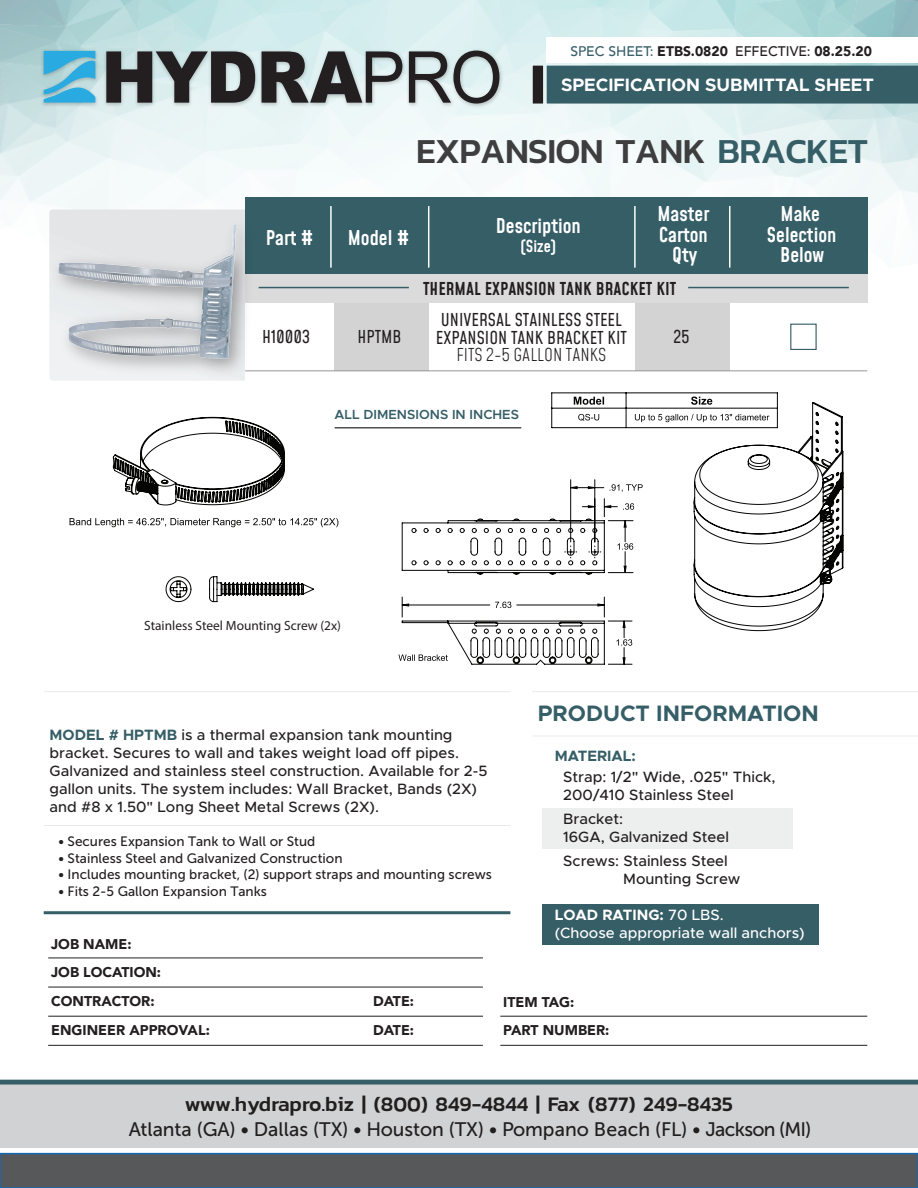
<style>
.page{position:relative;width:918px;height:1188px;background:#fff}
.page>*{position:absolute;margin:0;border:0;box-sizing:border-box;transform-origin:0 0}
.t1{font:500 35.7px "Kanit";letter-spacing:-.02em;color:#3e3e3f}
.t2{font:700 22.5px "Metropolis";color:#365e67}
.t3{font:500 21px "Kanit";color:#211e1e}
.t4{font:500 19.95px/20.2px "Mohave";color:#fff;text-align:center}
.t5{font:19.5px "Museo Sans 500";color:#211e1e}
.t6{font:700 18px "Metropolis";color:#fff}
.t7{font:17.4px/17.9px "Mohave";color:#231f20}
.t8{font:500 17.4px "Mohave";color:#231f20}
.t9{font:300 17.4px "Mohave";color:#231f20}
.t10{font:500 16.2px "Mohave";color:#fff}
.t11{font:500 15px/18px "Metropolis";color:#231f20}
.t12{font:500 15px/18px "Metropolis";color:#fff}
.t13{font:700 15px "Metropolis";color:#365e67}
.t14{font:900 14.1px/28.8px "Avenir";color:#231f20}
.t15{font:900 13.95px "Avenir";color:#231f20}
.t16{font:13.65px "Museo Sans 500";color:#231f20}
.t17{font:13.35px "Myriad Pro";color:#231f20}
.t18{font:600 13.2px "Metropolis";color:#365e67}
.s1{font-weight:500;color:#365e67}
.s2{font-weight:500}
.s3{color:#365e67}
.s4{font-weight:700;color:#365e67}
.s5{font-weight:700}
</style>
<div class="page">
<div style="left:543px;top:808px;width:250px;height:40px;background:#edeeee"></div>
<div style="left:543px;top:904px;width:276px;height:41px;background:#365e67"></div>
<img style="left:0;top:0;width:918px;height:371px">
<div style="left:0;top:1084px;width:918px;height:64px;background:#d1d2d4"></div>
<div style="left:0;top:1154px;width:918px;height:34px;background:#57585a"></div>
<div style="left:0;top:1153px;width:918px;height:35px;border:2px solid #1468b2"></div>
<div style="left:0;top:1080px;width:918px;height:4px;border:1px solid #365e67"></div>
<div style="left:547px;top:37px;width:371px;height:26px;background:#fff"></div>
<img style="left:38px;top:46px;width:467px;height:64px">
<svg style="left:44px;top:51px;width:51px;height:52px;background:#5ab8db"></svg>
<svg style="left:106px;top:51px;width:149px;height:52px;background:#6b7071"></svg>
<svg style="left:262px;top:51px;width:140px;height:52px;background:#767b7c"></svg>
<svg style="left:409px;top:51px;width:90px;height:53px;background:#979fa0"></svg>
<div style="left:547px;top:66px;width:371px;height:38px;background:#365e67"></div>
<div style="left:533px;top:66px;width:10px;height:38px;background:#231f20"></div>
<hr style="left:500px;top:1016px;width:367px;height:1px;background:#231f20">
<hr style="left:500px;top:1045px;width:367px;height:1px;background:#231f20">
<hr style="left:48px;top:958px;width:435px;height:1px;background:#231f20">
<hr style="left:48px;top:987px;width:435px;height:1px;background:#231f20">
<hr style="left:48px;top:1016px;width:435px;height:1px;background:#231f20">
<hr style="left:48px;top:1045px;width:435px;height:1px;background:#231f20">
<hr style="left:44px;top:911px;width:466px;height:3px;background:#365e67">
<hr style="left:44px;top:825px;width:466px;height:1px;background:#939598">
<hr style="left:44px;top:691px;width:466px;height:1px;background:#939598">
<hr style="left:532px;top:691px;width:386px;height:1px;background:#939598">
<div style="left:245px;top:274px;width:77px;height:107px;background:#fff"></div>
<div style="left:334px;top:303px;width:95px;height:68px;background:#d3d3d3"></div>
<div style="left:635px;top:303px;width:95px;height:68px;background:#d3d3d3"></div>
<hr style="left:245px;top:370px;width:622px;height:1px;background:#939598">
<div style="left:245px;top:274px;width:622px;height:29px;background:#dcdbdb"></div>
<div style="left:245px;top:198px;width:622px;height:76px;background:#365e67"></div>
<hr style="left:330px;top:206px;width:2px;height:62px;background:#fff">
<hr style="left:428px;top:206px;width:1px;height:62px;background:#fff">
<hr style="left:634px;top:206px;width:2px;height:62px;background:#fff">
<hr style="left:729px;top:206px;width:1px;height:62px;background:#fff">
<img style="left:44px;top:210px;width:216px;height:171px">
<img style="left:59px;top:224px;width:176px;height:134px">
<hr style="left:259px;top:287px;width:150px;height:1px;background:#365e67">
<hr style="left:688px;top:287px;width:161px;height:1px;background:#365e67">
<div style="left:790px;top:324px;width:27px;height:26px;background:#fff;border:1px solid #365e67"></div>
<svg style="left:70px;top:518px;width:268px;height:9px"></svg>
<hr style="left:335px;top:427px;width:186px;height:1px;background:#050504">
<hr style="left:552px;top:392px;width:74px;height:1px;background:#050504">
<hr style="left:626px;top:392px;width:151px;height:1px;background:#050504">
<svg style="left:209px;top:576px;width:105px;height:27px"></svg>
<svg style="left:165px;top:576px;width:27px;height:26px"></svg>
<svg style="left:113px;top:417px;width:172px;height:89px"></svg>
<svg style="left:398px;top:393px;width:446px;height:272px"></svg>
<hr style="left:532px;top:736px;width:386px;height:1px;background:#939598">
<p class="t15" style="left:570px;top:39px;width:303px"><span class="s1">SPEC SHEET:</span> ETBS.0820 <span class="s2">EFFECTIVE:</span> 08.25.20</p>
<p class="t6" style="left:561px;top:73px;width:314px">SPECIFICATION SUBMITTAL SHEET</p>
<h1 class="t1" style="left:416px;top:124px;width:453px">EXPANSION TANK <span class="s3">BRACKET</span></h1>
<h3 class="t4" style="left:266px;top:229px;width:49px">Part #</h3>
<h3 class="t4" style="left:348px;top:229px;width:63px">Model #</h3>
<h3 class="t4" style="left:496px;top:217px;width:86px">Description</h3>
<p class="t10" style="left:521px;top:236px;width:37px">(Size)</p>
<h3 class="t4" style="left:657px;top:205px;width:53px">Master<br>Carton<br>Qty</h3>
<h3 class="t4" style="left:767px;top:205px;width:71px">Make<br>Selection<br>Below</h3>
<p class="t8" style="left:423px;top:278px;width:255px">THERMAL EXPANSION TANK BRACKET KIT</p>
<p class="t7" style="left:436px;top:312px;width:193px">UNIVERSAL STAINLESS STEEL<br>EXPANSION TANK BRACKET KIT</p>
<p class="t9" style="left:456px;top:344px;width:152px">FITS 2-5 GALLON TANKS</p>
<p class="t7" style="left:262px;top:329px;width:50px">H10003</p>
<p class="t7" style="left:358px;top:329px;width:45px">HPTMB</p>
<p class="t7" style="left:673px;top:329px;width:18px">25</p>
<p class="t18" style="left:335px;top:406px;width:186px">ALL DIMENSIONS IN INCHES</p>
<p class="t17" style="left:144px;top:618px;width:198px">Stainless Steel Mounting Screw (2x)</p>
<p class="t11" style="left:50px;top:726px;width:439px"><span class="s4">MODEL # HPTMB</span> is a thermal expansion tank mounting bracket. Secures to wall and takes weight load off pipes.<br>Galvanized and stainless steel construction. Available for 2-5 gallon units. The system includes: Wall Bracket, Bands (2X) and #8 x 1.50" Long Sheet Metal Screws (2X).</p>
<p class="t16" style="left:59px;top:834px;width:258px">• Secures Expansion Tank to Wall or Stud</p>
<p class="t16" style="left:59px;top:850px;width:286px">• Stainless Steel and Galvanized Construction</p>
<p class="t16" style="left:59px;top:867px;width:435px">• Includes mounting bracket, (2) support straps and mounting screws</p>
<p class="t16" style="left:59px;top:884px;width:210px">• Fits 2-5 Gallon Expansion Tanks</p>
<p class="t14" style="left:51px;top:929px;width:160px">JOB NAME:<br>JOB LOCATION:<br>CONTRACTOR:<br>ENGINEER APPROVAL:</p>
<p class="t14" style="left:373px;top:987px;width:43px">DATE:<br>DATE:</p>
<h2 class="t2" style="left:538px;top:699px;width:282px">PRODUCT INFORMATION</h2>
<p class="t13" style="left:555px;top:746px;width:83px">MATERIAL:</p>
<p class="t11" style="left:563px;top:768px;width:214px">Strap: 1/2" Wide, .025" Thick,<br>200/410 Stainless Steel</p>
<p class="t11" style="left:563px;top:810px;width:167px">Bracket:<br>16GA, Galvanized Steel</p>
<p class="t11" style="left:623px;top:852px;width:118px;text-indent:-60px">Screws: Stainless Steel<br>Mounting Screw</p>
<p class="t12" style="left:555px;top:906px;width:252px"><span class="s5">LOAD RATING:</span> 70 LBS.<br>(Choose appropriate wall anchors)</p>
<p class="t14" style="left:503px;top:987px;width:108px">ITEM TAG:<br>PART NUMBER:</p>
<h3 class="t3" style="left:185px;top:1088px;width:550px">www.hydrapro.biz | (800) 849-4844 | Fax (877) 249-8435</h3>
<h3 class="t5" style="left:129px;top:1119px;width:684px">Atlanta (GA) • Dallas (TX) • Houston (TX) • Pompano Beach (FL) • Jackson (MI)</h3>
</div>
